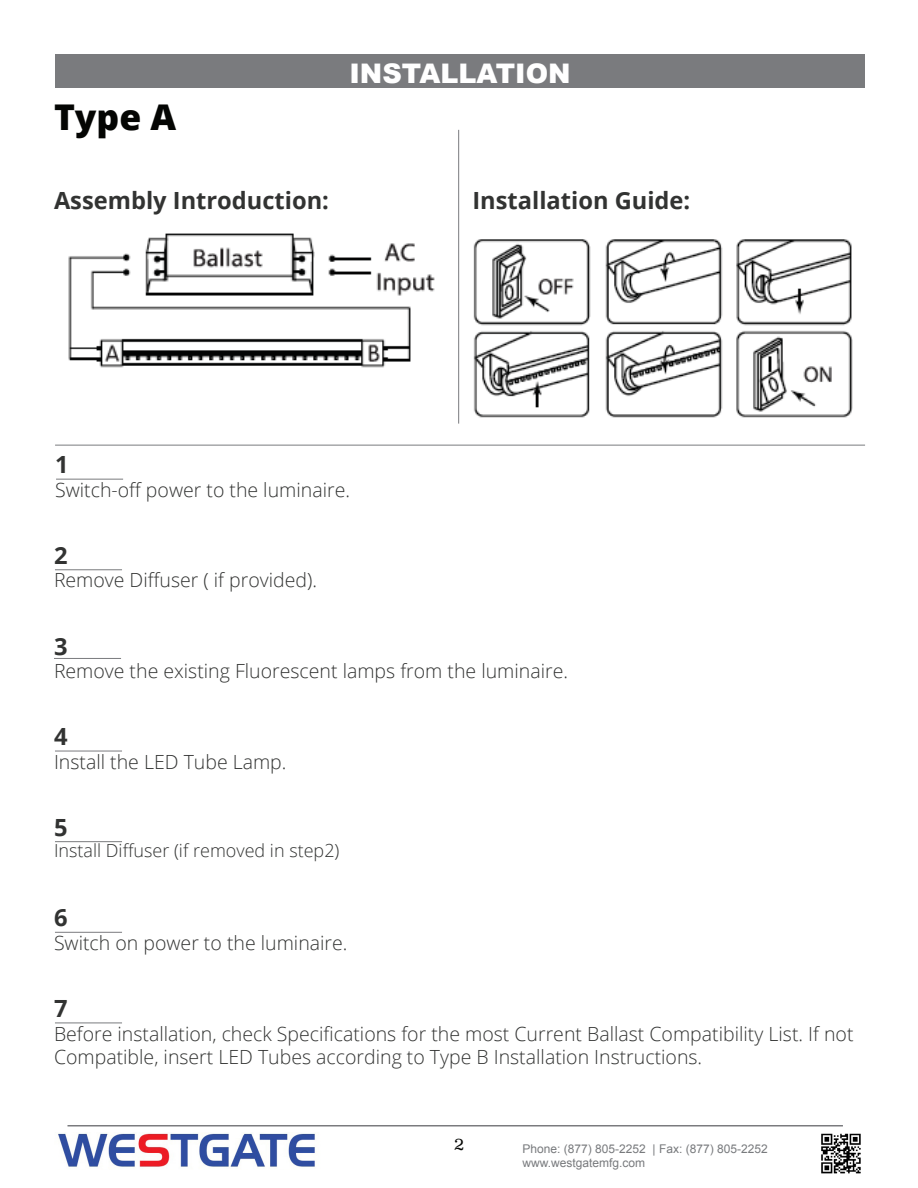
<style>
.page{position:relative;width:918px;height:1188px;background:#fff}
.page>*{position:absolute;margin:0;border:0;box-sizing:border-box;transform-origin:0 0}
.t1{font:800 35.4px "Open Sans";color:#040503}
.t2{font:900 27px "Arial";color:#fff}
.t3{font:700 23.7px "Open Sans";color:#323332}
.t4{font:300 19.5px/23.4px "Open Sans";color:#323332}
.t5{font:300 18px "Open Sans";color:#323332}
.t6{font:300 16.5px "Superclarendon";color:#040503}
.t7{font:12px "Arial";color:#787a7d}
</style>
<div class="page">
<img style="left:58px;top:1133px;width:257px;height:35px">
<img style="left:821px;top:1133px;width:40px;height:41px">
<div style="left:55px;top:54px;width:810px;height:33px;background:#7a7b7e"></div>
<hr style="left:55px;top:445px;width:810px;height:1px;background:#7a7b7e">
<hr style="left:458px;top:130px;width:1px;height:294px;background:#7a7b7e">
<hr style="left:55px;top:569px;width:67px;height:1px;background:#7a7b7e">
<hr style="left:55px;top:751px;width:67px;height:1px;background:#7a7b7e">
<hr style="left:55px;top:841px;width:67px;height:1px;background:#7a7b7e">
<hr style="left:55px;top:932px;width:67px;height:1px;background:#7a7b7e">
<hr style="left:55px;top:1023px;width:67px;height:1px;background:#7a7b7e">
<hr style="left:56px;top:479px;width:67px;height:1px;background:#7a7b7e">
<hr style="left:54px;top:658px;width:67px;height:1px;background:#7a7b7e">
<img style="left:68px;top:233px;width:367px;height:135px">
<img style="left:473px;top:239px;width:380px;height:179px">
<hr style="left:68px;top:1125px;width:775px;height:1px;background:#7a7b7e">
<p class="t1" style="left:54px;top:90px;width:124px">Type A</p>
<p class="t2" style="left:349px;top:53px;width:223px">INSTALLATION</p>
<p class="t3" style="left:54px;top:184px;width:277px">Assembly Introduction:</p>
<p class="t3" style="left:472px;top:184px;width:219px">Installation Guide:</p>
<p class="t3" style="left:55px;top:448px;width:15px">1</p>
<p class="t4" style="left:55px;top:477px;width:296px">Switch-off power to the luminaire.</p>
<p class="t3" style="left:54px;top:539px;width:15px">2</p>
<p class="t4" style="left:54px;top:568px;width:265px">Remove Diffuser ( if provided).</p>
<p class="t3" style="left:54px;top:629px;width:15px">3</p>
<p class="t4" style="left:54px;top:659px;width:516px">Remove the existing Fluorescent lamps from the luminaire.</p>
<p class="t3" style="left:54px;top:720px;width:15px">4</p>
<p class="t4" style="left:54px;top:749px;width:234px">Install the LED Tube Lamp.</p>
<p class="t3" style="left:54px;top:811px;width:15px">5</p>
<p class="t5" style="left:54px;top:839px;width:287px">Install Diffuser (if removed in step2)</p>
<p class="t3" style="left:54px;top:901px;width:15px">6</p>
<p class="t4" style="left:54px;top:931px;width:295px">Switch on power to the luminaire.</p>
<p class="t3" style="left:54px;top:992px;width:15px">7</p>
<p class="t4" style="left:54px;top:1021px;width:801px">Before installation, check Specifications for the most Current Ballast Compatibility List. If not<br>Compatible, insert LED Tubes according to Type B Installation Instructions.</p>
<p class="t6" style="left:454px;top:1133px;width:12px">2</p>
<p class="t7" style="left:522px;top:1141px;width:247px">Phone: (877) 805-2252 | Fax: (877) 805-2252</p>
<p class="t7" style="left:522px;top:1155px;width:124px">www.westgatemfg.com</p>
</div>
